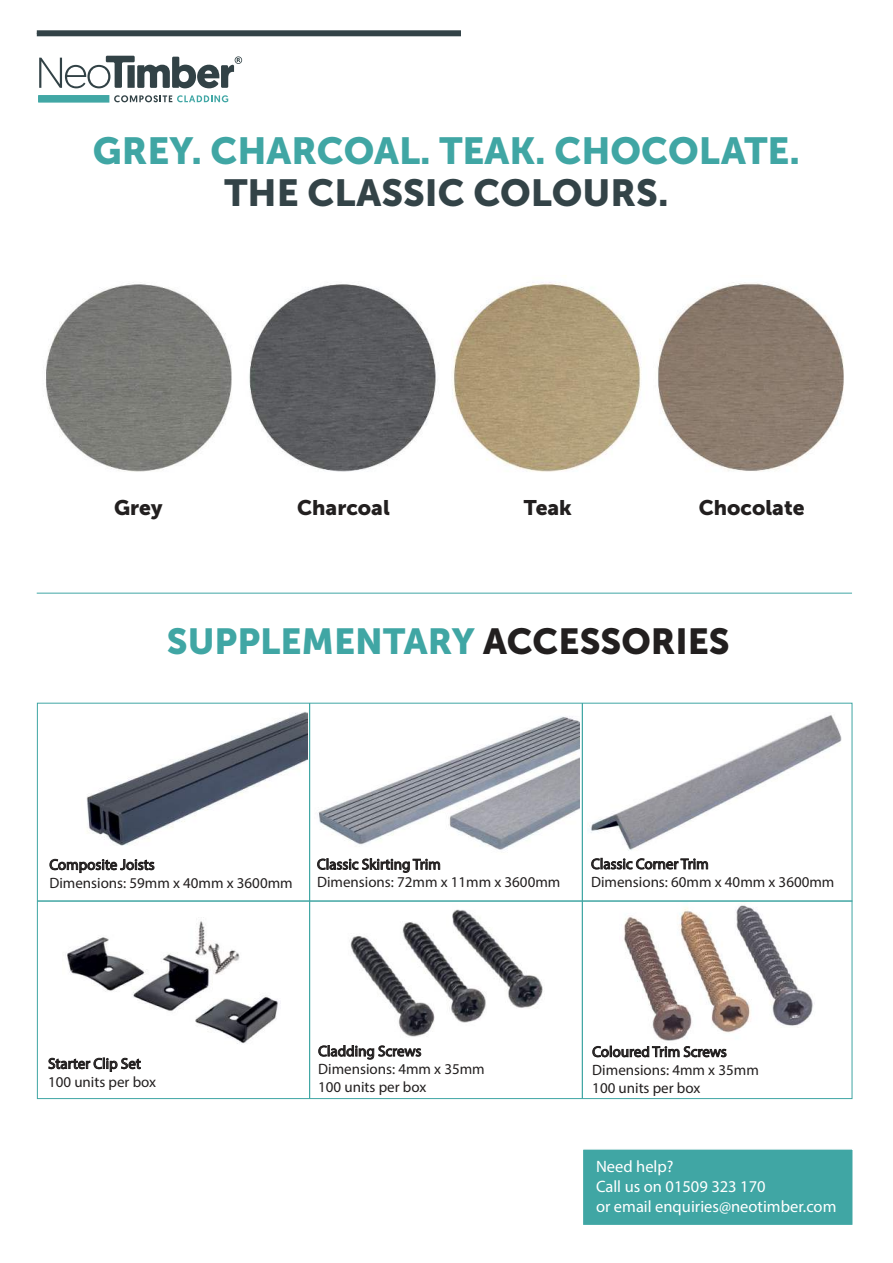
<style>
.page{position:relative;width:893px;height:1263px;background:#fff}
.page>*{position:absolute;margin:0;border:0;box-sizing:border-box;transform-origin:0 0}
.t1{font:37.5px "Museo Sans 900";color:#40a6a4}
.t2{font:37.5px "Museo Sans 900";color:#334347}
.t3{font:36px "Museo Sans 900";color:#40a6a4}
.t4{font:21px "Museo Sans 900";color:#221f1f}
.t5{font:16.5px/19.8px "Myriad Pro";color:#fff}
.t6{font:15px/18px "Myriad Pro";color:#221f1f}
.s1{color:#221f1f}
</style>
<div class="page">
<div style="left:582px;top:1148px;width:272px;height:78px;background:#40a6a4;border:2px solid #fff"></div>
<svg style="left:592px;top:1046px;width:134px;height:11px"></svg>
<img style="left:624px;top:905px;width:191px;height:136px">
<svg style="left:318px;top:1045px;width:103px;height:15px"></svg>
<img style="left:350px;top:909px;width:193px;height:128px">
<img style="left:67px;top:921px;width:211px;height:123px">
<svg style="left:48px;top:1058px;width:93px;height:14px"></svg>
<svg style="left:591px;top:858px;width:117px;height:11px"></svg>
<img style="left:588px;top:715px;width:254px;height:136px">
<svg style="left:317px;top:858px;width:123px;height:15px"></svg>
<img style="left:318px;top:716px;width:262px;height:134px">
<svg style="left:50px;top:859px;width:104px;height:14px"></svg>
<img style="left:86px;top:712px;width:221px;height:134px">
<hr style="left:582px;top:703px;width:1px;height:395px;background:#40a6a4">
<hr style="left:309px;top:703px;width:1px;height:395px;background:#40a6a4">
<hr style="left:37px;top:901px;width:815px;height:1px;background:#40a6a4">
<hr style="left:37px;top:593px;width:815px;height:1px;background:#41a7a5">
<img style="left:46px;top:275px;width:798px;height:197px">
<div style="left:37px;top:30px;width:424px;height:6px;background:#334347"></div>
<svg style="left:38px;top:95px;width:190px;height:8px"></svg>
<svg style="left:39px;top:56px;width:203px;height:32px"></svg>
<h1 class="t1" style="left:93px;top:137px;width:709px">GREY. CHARCOAL. TEAK. CHOCOLATE.</h1>
<h1 class="t2" style="left:224px;top:179px;width:445px">THE CLASSIC COLOURS.</h1>
<h3 class="t4" style="left:114px;top:499px;width:50px">Grey</h3>
<h3 class="t4" style="left:297px;top:499px;width:94px">Charcoal</h3>
<h3 class="t4" style="left:524px;top:499px;width:49px">Teak</h3>
<h3 class="t4" style="left:699px;top:499px;width:107px">Chocolate</h3>
<h2 class="t3" style="left:167px;top:628px;width:565px">SUPPLEMENTARY <span class="s1">ACCESSORIES</span></h2>
<p class="t6" style="left:49px;top:857px;width:245px">Composite Joists<br>Dimensions: 59mm x 40mm x 3600mm</p>
<p class="t6" style="left:317px;top:856px;width:245px">Classic Skirting Trim<br>Dimensions: 72mm x 11mm x 3600mm</p>
<p class="t6" style="left:591px;top:856px;width:245px">Classic Corner Trim<br>Dimensions: 60mm x 40mm x 3600mm</p>
<p class="t6" style="left:48px;top:1056px;width:110px">Starter Clip Set<br>100 units per box</p>
<p class="t6" style="left:318px;top:1043px;width:168px">Cladding Screws<br>Dimensions: 4mm x 35mm<br>100 units per box</p>
<p class="t6" style="left:592px;top:1044px;width:168px">Coloured Trim Screws<br>Dimensions: 4mm x 35mm<br>100 units per box</p>
<p class="t5" style="left:596px;top:1158px;width:242px">Need help?<br>Call us on 01509 323 170<br>or email enquiries@neotimber.com</p>
</div>
